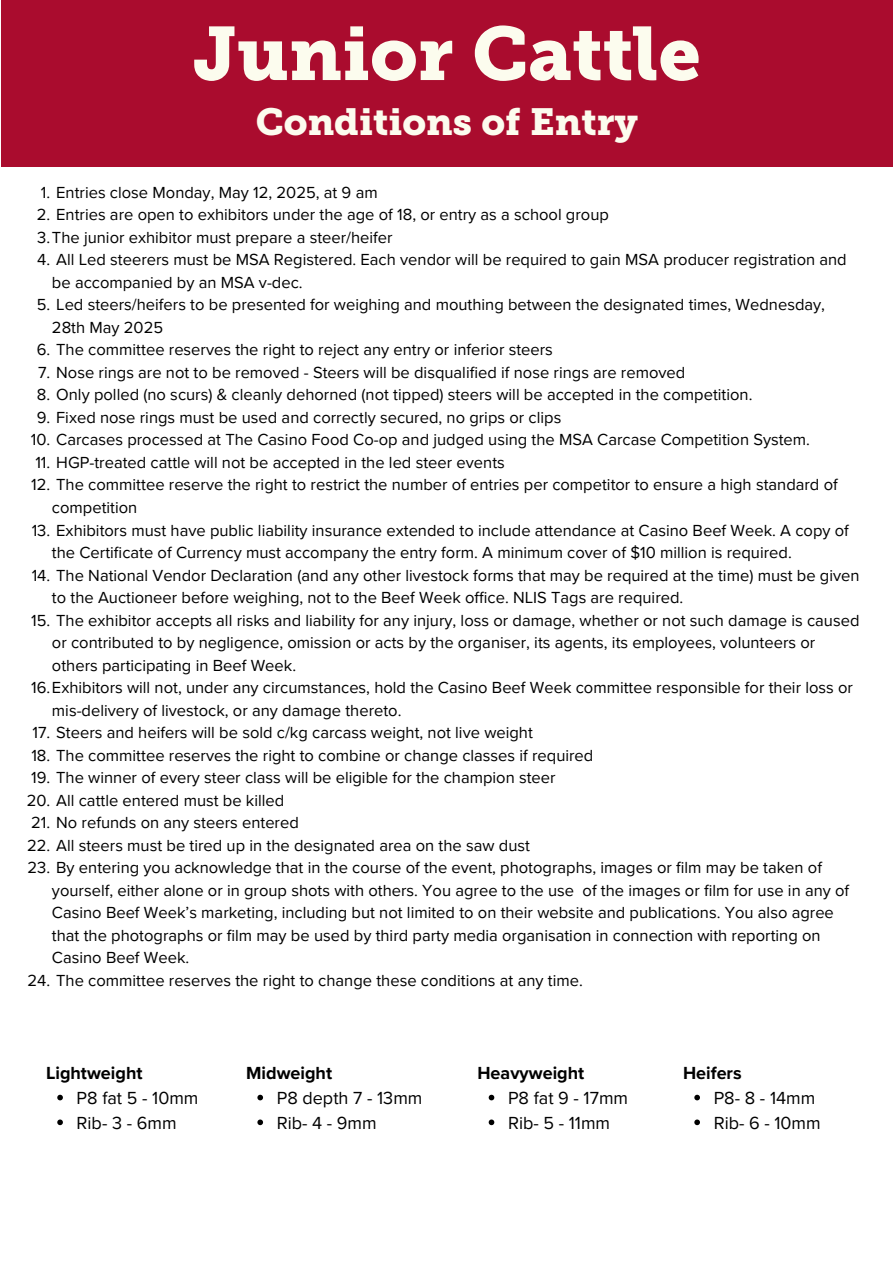
<style>
.page{position:relative;width:894px;height:1264px;background:#fff}
.page>*{position:absolute;margin:0;border:0;box-sizing:border-box;transform-origin:0 0}
.t1{font:75px "Museo Slab 900";color:#fcfcee}
.t2{font:37.5px "Museo Slab 900";color:#fcfcee}
.t3{font:18px "Proxima Nova";color:#000}
.t4{font:700 18px "Proxima Nova";color:#000}
.t5{font:16.5px/22.5px "Proxima Nova";color:#000}
</style>
<div class="page">
<div style="left:1px;top:0;width:891px;height:166px;background:#aa0c2e"></div>
<svg style="left:57px;top:1094px;width:6px;height:6px"></svg>
<svg style="left:57px;top:1119px;width:6px;height:6px"></svg>
<svg style="left:257px;top:1094px;width:6px;height:6px"></svg>
<svg style="left:257px;top:1119px;width:6px;height:6px"></svg>
<svg style="left:488px;top:1094px;width:6px;height:6px"></svg>
<svg style="left:488px;top:1119px;width:6px;height:6px"></svg>
<svg style="left:694px;top:1094px;width:5px;height:6px"></svg>
<svg style="left:694px;top:1119px;width:5px;height:6px"></svg>
<h1 class="t1" style="left:193px;top:10px;width:509px">Junior Cattle</h1>
<h2 class="t2" style="left:256px;top:100px;width:383px">Conditions of Entry</h2>
<p class="t5" style="left:41px;top:181px;width:338px">1. Entries close Monday, May 12, 2025, at 9 am</p>
<p class="t5" style="left:37px;top:204px;width:573px">2. Entries are open to exhibitors under the age of 18, or entry as a school group</p>
<p class="t5" style="left:37px;top:226px;width:357px">3.The junior exhibitor must prepare a steer/heifer</p>
<p class="t5" style="left:52px;top:249px;width:796px;text-indent:-15px">4. All Led steerers must be MSA Registered. Each vendor will be required to gain MSA producer registration and be accompanied by an MSA v-dec.</p>
<p class="t5" style="left:52px;top:294px;width:774px;text-indent:-15px">5. Led steers/heifers to be presented for weighing and mouthing between the designated times, Wednesday,<br>28th May 2025</p>
<p class="t5" style="left:37px;top:339px;width:517px">6. The committee reserves the right to reject any entry or inferior steers</p>
<p class="t5" style="left:38px;top:361px;width:648px">7. Nose rings are not to be removed - Steers will be disqualified if nose rings are removed</p>
<p class="t5" style="left:37px;top:384px;width:716px">8. Only polled (no scurs) &amp; cleanly dehorned (not tipped) steers will be accepted in the competition.</p>
<p class="t5" style="left:37px;top:406px;width:526px">9. Fixed nose rings must be used and correctly secured, no grips or clips</p>
<p class="t5" style="left:31px;top:429px;width:780px">10. Carcases processed at The Casino Food Co-op and judged using the MSA Carcase Competition System.</p>
<p class="t5" style="left:35px;top:451px;width:471px">11. HGP-treated cattle will not be accepted in the led steer events</p>
<p class="t5" style="left:52px;top:474px;width:787px;text-indent:-21px">12. The committee reserve the right to restrict the number of entries per competitor to ensure a high standard of competition</p>
<p class="t5" style="left:52px;top:519px;width:798px;text-indent:-20px">13. Exhibitors must have public liability insurance extended to include attendance at Casino Beef Week. A copy of the Certificate of Currency must accompany the entry form. A minimum cover of $10 million is required.</p>
<p class="t5" style="left:52px;top:564px;width:808px;text-indent:-20px">14. The National Vendor Declaration (and any other livestock forms that may be required at the time) must be given to the Auctioneer before weighing, not to the Beef Week office. NLIS Tags are required.</p>
<p class="t5" style="left:52px;top:609px;width:808px;text-indent:-21px">15. The exhibitor accepts all risks and liability for any injury, loss or damage, whether or not such damage is caused or contributed to by negligence, omission or acts by the organiser, its agents, its employees, volunteers or others participating in Beef Week.</p>
<p class="t5" style="left:52px;top:676px;width:802px;text-indent:-21px">16.Exhibitors will not, under any circumstances, hold the Casino Beef Week committee responsible for their loss or mis-delivery of livestock, or any damage thereto.</p>
<p class="t5" style="left:32px;top:721px;width:502px">17. Steers and heifers will be sold c/kg carcass weight, not live weight</p>
<p class="t5" style="left:31px;top:744px;width:563px">18. The committee reserves the right to combine or change classes if required</p>
<p class="t5" style="left:31px;top:766px;width:526px">19. The winner of every steer class will be eligible for the champion steer</p>
<p class="t5" style="left:27px;top:789px;width:259px">20. All cattle entered must be killed</p>
<p class="t5" style="left:31px;top:811px;width:269px">21. No refunds on any steers entered</p>
<p class="t5" style="left:27px;top:834px;width:504px">22. All steers must be tired up in the designated area on the saw dust</p>
<p class="t5" style="left:52px;top:857px;width:798px;text-indent:-24px">23. By entering you acknowledge that in the course of the event, photographs, images or film may be taken of yourself, either alone or in group shots with others. You agree to the use of the images or film for use in any of Casino Beef Week’s marketing, including but not limited to on their website and publications. You also agree that the photographs or film may be used by third party media organisation in connection with reporting on Casino Beef Week.</p>
<p class="t5" style="left:28px;top:969px;width:556px">24. The committee reserves the right to change these conditions at any time.</p>
<h3 class="t4" style="left:46px;top:1062px;width:98px">Lightweight</h3>
<p class="t3" style="left:77px;top:1087px;width:123px">P8 fat 5 - 10mm</p>
<p class="t3" style="left:77px;top:1111px;width:101px">Rib- 3 - 6mm</p>
<h3 class="t4" style="left:246px;top:1062px;width:87px">Midweight</h3>
<p class="t3" style="left:277px;top:1087px;width:147px">P8 depth 7 - 13mm</p>
<p class="t3" style="left:277px;top:1111px;width:101px">Rib- 4 - 9mm</p>
<h3 class="t4" style="left:477px;top:1062px;width:108px">Heavyweight</h3>
<p class="t3" style="left:508px;top:1087px;width:122px">P8 fat 9 - 17mm</p>
<p class="t3" style="left:508px;top:1111px;width:104px">Rib- 5 - 11mm</p>
<h3 class="t4" style="left:683px;top:1062px;width:60px">Heifers</h3>
<p class="t3" style="left:713px;top:1087px;width:103px">P8- 8 - 14mm</p>
<p class="t3" style="left:713px;top:1111px;width:108px">Rib- 6 - 10mm</p>
</div>
